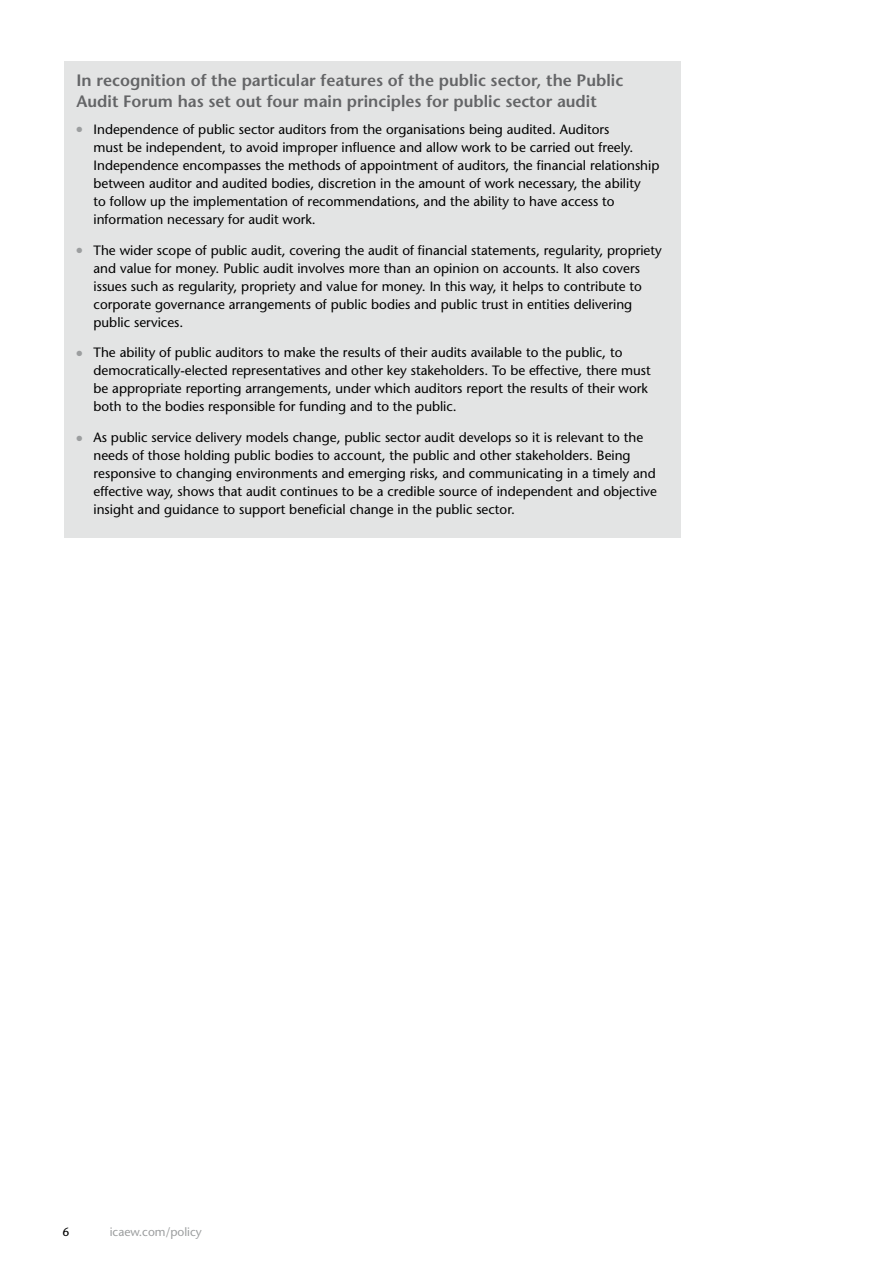
<style>
.page{position:relative;width:893px;height:1263px;background:#fff}
.page>*{position:absolute;margin:0;border:0;box-sizing:border-box;transform-origin:0 0}
.Heading_2{font:600 16.5px/21px "Stone Sans";color:#646567}
.List_Paragraph{font:13.5px/18px "Stone Sans";color:#000}
.Body_text{font:12px "Stone Sans";color:#9c9e9f}
.Body_text-2{font:12px "Stone Sans";color:#000}
.s1{color:#9c9e9f}
</style>
<div class="page">
<div style="left:64px;top:61px;width:616px;height:476px;background:#e3e4e4"></div>
<p class="Heading_2" style="left:77px;top:70px;width:548px">In recognition of the particular features of the public sector, the Public<br>Audit Forum has set out four main principles for public sector audit</p>
<p class="List_Paragraph" style="left:94px;top:120px;width:567px;text-indent:-17px"><span class="s1">●</span> Independence of public sector auditors from the organisations being audited. Auditors<br>must be independent, to avoid improper influence and allow work to be carried out freely.<br>Independence encompasses the methods of appointment of auditors, the financial relationship between auditor and audited bodies, discretion in the amount of work necessary, the ability<br>to follow up the implementation of recommendations, and the ability to have access to information necessary for audit work.</p>
<p class="List_Paragraph" style="left:94px;top:241px;width:570px;text-indent:-17px"><span class="s1">●</span> The wider scope of public audit, covering the audit of financial statements, regularity, propriety and value for money. Public audit involves more than an opinion on accounts. It also covers issues such as regularity, propriety and value for money. In this way, it helps to contribute to corporate governance arrangements of public bodies and public trust in entities delivering public services.</p>
<p class="List_Paragraph" style="left:94px;top:344px;width:559px;text-indent:-17px"><span class="s1">●</span> The ability of public auditors to make the results of their audits available to the public, to democratically-elected representatives and other key stakeholders. To be effective, there must be appropriate reporting arrangements, under which auditors report the results of their work both to the bodies responsible for funding and to the public.</p>
<p class="List_Paragraph" style="left:94px;top:429px;width:565px;text-indent:-17px"><span class="s1">●</span> As public service delivery models change, public sector audit develops so it is relevant to the needs of those holding public bodies to account, the public and other stakeholders. Being responsive to changing environments and emerging risks, and communicating in a timely and effective way, shows that audit continues to be a credible source of independent and objective insight and guidance to support beneficial change in the public sector.</p>
<p class="Body_text-2" style="left:63px;top:1225px;width:8px">6</p>
<p class="Body_text" style="left:110px;top:1225px;width:94px">icaew.com/policy</p>
</div>
